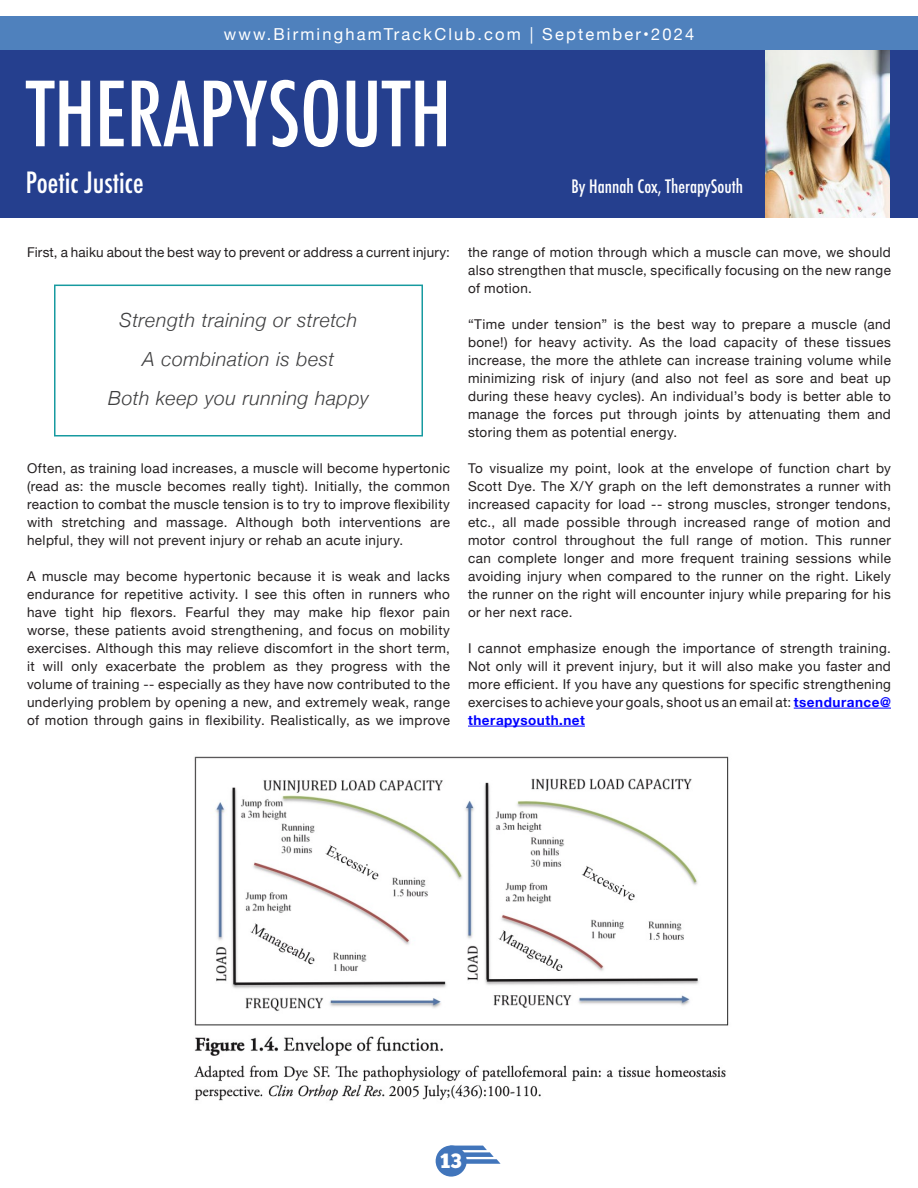
<style>
.page{position:relative;width:918px;height:1188px;background:#fff}
.page>*{position:absolute;margin:0;border:0;box-sizing:border-box;transform-origin:0 0}
.t1{font:500 condensed 87px "Futura";color:#fff}
.t2{font:500 condensed 28.5px "Futura";color:#fff}
.t3{font:20.7px "Chunk Five";color:#fff}
.t4{font:italic 300 19.5px "Helvetica Neue";letter-spacing:.025em;color:#3e3e3f}
.t5{font:500 condensed 18px "Futura";color:#fff}
.t6{font:16.5px "Helvetica Neue";letter-spacing:.13em;color:#fff}
.t7{font:13.5px/18px "Helvetica Neue";letter-spacing:.03em;color:#231f20;text-align:justify}
.t8{font:13.5px "Helvetica Neue";letter-spacing:.01em;color:#231f20}
.s1{font-weight:700;color:#00f}
</style>
<div class="page">
<div style="left:0;top:16px;width:918px;height:34px;background:#4f81bd"></div>
<div style="left:436px;top:1145px;width:31px;height:32px;background:#4175bb;border-radius:50%"></div>
<svg style="left:458px;top:1146px;width:43px;height:18px"></svg>
<div style="left:0;top:50px;width:918px;height:168px;background:#253f8e"></div>
<img style="left:766px;top:50px;width:124px;height:168px">
<hr style="left:794px;top:708px;width:97px;height:1px;background:#00f">
<hr style="left:468px;top:726px;width:117px;height:1px;background:#00f">
<img style="left:194px;top:756px;width:535px;height:345px">
<div style="left:54px;top:285px;width:369px;height:151px;border:2px solid #179aa0"></div>
<p class="t6" style="left:224px;top:22px;width:472px">www.BirminghamTrackClub.com | September•2024</p>
<p class="t1" style="left:26px;top:58px;width:427px">THERAPYSOUTH</p>
<p class="t2" style="left:26px;top:164px;width:119px">Poetic Justice</p>
<p class="t5" style="left:572px;top:175px;width:173px">By Hannah Cox, TherapySouth</p>
<p class="t8" style="left:27px;top:242px;width:425px">First, a haiku about the best way to prevent or address a current injury:</p>
<p class="t4" style="left:120px;top:305px;width:239px">Strength training or stretch</p>
<p class="t4" style="left:143px;top:344px;width:193px">A combination is best</p>
<p class="t4" style="left:108px;top:383px;width:262px">Both keep you running happy</p>
<p class="t7" style="left:27px;top:460px;width:425px">Often, as training load increases, a muscle will become hypertonic (read as: the muscle becomes really tight). Initially, the common reaction to combat the muscle tension is to try to improve flexibility with stretching and massage. Although both interventions are helpful, they will not prevent injury or rehab an acute injury.</p>
<p class="t7" style="left:27px;top:568px;width:424px">A muscle may become hypertonic because it is weak and lacks endurance for repetitive activity. I see this often in runners who have tight hip flexors. Fearful they may make hip flexor pain worse, these patients avoid strengthening, and focus on mobility exercises. Although this may relieve discomfort in the short term, it will only exacerbate the problem as they progress with the volume of training -- especially as they have now contributed to the underlying problem by opening a new, and extremely weak, range of motion through gains in flexibility. Realistically, as we improve</p>
<p class="t7" style="left:468px;top:244px;width:425px">the range of motion through which a muscle can move, we should also strengthen that muscle, specifically focusing on the new range of motion.</p>
<p class="t7" style="left:468px;top:316px;width:425px">“Time under tension” is the best way to prepare a muscle (and bone!) for heavy activity. As the load capacity of these tissues increase, the more the athlete can increase training volume while minimizing risk of injury (and also not feel as sore and beat up during these heavy cycles). An individual’s body is better able to manage the forces put through joints by attenuating them and storing them as potential energy.</p>
<p class="t7" style="left:468px;top:460px;width:425px">To visualize my point, look at the envelope of function chart by Scott Dye. The X/Y graph on the left demonstrates a runner with increased capacity for load -- strong muscles, stronger tendons, etc., all made possible through increased range of motion and motor control throughout the full range of motion. This runner can complete longer and more frequent training sessions while avoiding injury when compared to the runner on the right. Likely the runner on the right will encounter injury while preparing for his or her next race.</p>
<p class="t7" style="left:468px;top:640px;width:425px">I cannot emphasize enough the importance of strength training.<br>Not only will it prevent injury, but it will also make you faster and more efficient. If you have any questions for specific strengthening exercises to achieve your goals, shoot us an email at: <span class="s1">tsendurance@ therapysouth.net</span></p>
<h3 class="t3" style="left:440px;top:1148px;width:23px">13</h3>
</div>
